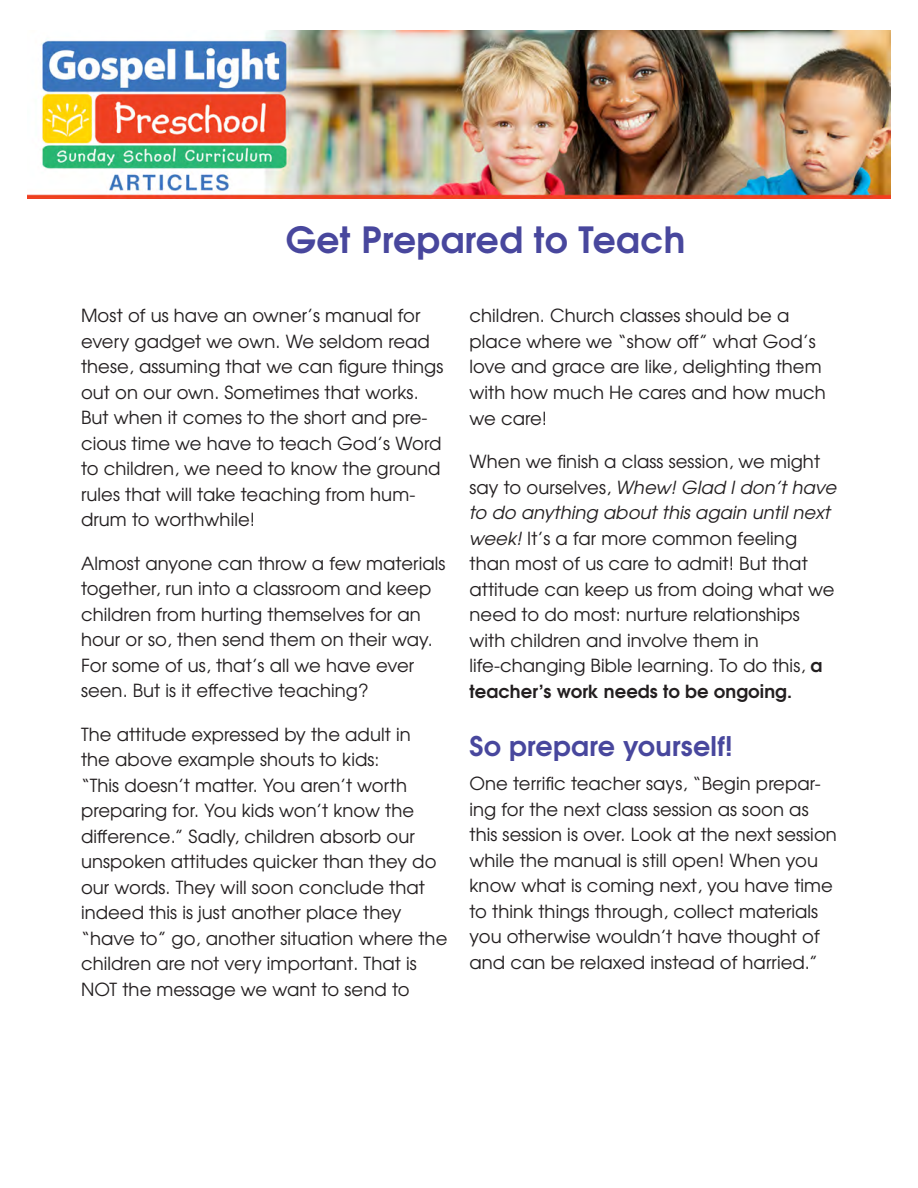
<style>
.page{position:relative;width:918px;height:1188px;background:#fff}
.page>*{position:absolute;margin:0;border:0;box-sizing:border-box;transform-origin:0 0}
.Headline{font:700 36px "Te X Gyre Adventor";letter-spacing:.01em;color:#48479d}
.Try_This{font:700 27px "Te X Gyre Adventor";letter-spacing:.01em;color:#48479d}
.Body{font:18px/25.5px "Te X Gyre Adventor";letter-spacing:.005em;color:#231f20}
.s1{font-style:italic}
.s2{font-weight:700}
</style>
<div class="page">
<img style="left:27px;top:31px;width:864px;height:167px">
<p class="Headline" style="left:286px;top:208px;width:401px">Get Prepared to Teach</p>
<p class="Body" style="left:81px;top:302px;width:364px">Most of us have an owner’s manual for every gadget we own. We seldom read these, assuming that we can figure things out on our own. Sometimes that works.<br>But when it comes to the short and pre&shy;cious time we have to teach God’s Word to children, we need to know the ground rules that will take teaching from hum&shy;drum to worthwhile!</p>
<p class="Body" style="left:81px;top:549px;width:366px">Almost anyone can throw a few materials together, run into a classroom and keep children from hurting themselves for an hour or so, then send them on their way.<br>For some of us, that’s all we have ever seen. But is it effective teaching?</p>
<p class="Body" style="left:81px;top:720px;width:368px">The attitude expressed by the adult in<br>the above example shouts to kids:<br>“This doesn’t matter. You aren’t worth preparing for. You kids won’t know the difference.” Sadly, children absorb our unspoken attitudes quicker than they do our words. They will soon conclude that indeed this is just another place they “have to” go, another situation where the children are not very important. That is NOT the message we want to send to</p>
<p class="Body" style="left:469px;top:302px;width:358px">children. Church classes should be a place where we “show off” what God’s love and grace are like, delighting them with how much He cares and how much we care!</p>
<p class="Body" style="left:469px;top:448px;width:369px">When we finish a class session, we might say to ourselves, <span class="s1">Whew! Glad I don’t have to do anything about this again until next week!</span> It’s a far more common feeling than most of us care to admit! But that attitude can keep us from doing what we need to do most: nurture relationships with children and involve them in life-changing Bible learning. To do this, <span class="s2">a teacher’s work needs to be ongoing.</span></p>
<p class="Try_This" style="left:470px;top:722px;width:265px">So prepare yourself!</p>
<p class="Body" style="left:470px;top:770px;width:369px">One terrific teacher says, “Begin prepar&shy;ing for the next class session as soon as this session is over. Look at the next session while the manual is still open! When you know what is coming next, you have time to think things through, collect materials you otherwise wouldn’t have thought of and can be relaxed instead of harried.”</p>
</div>
